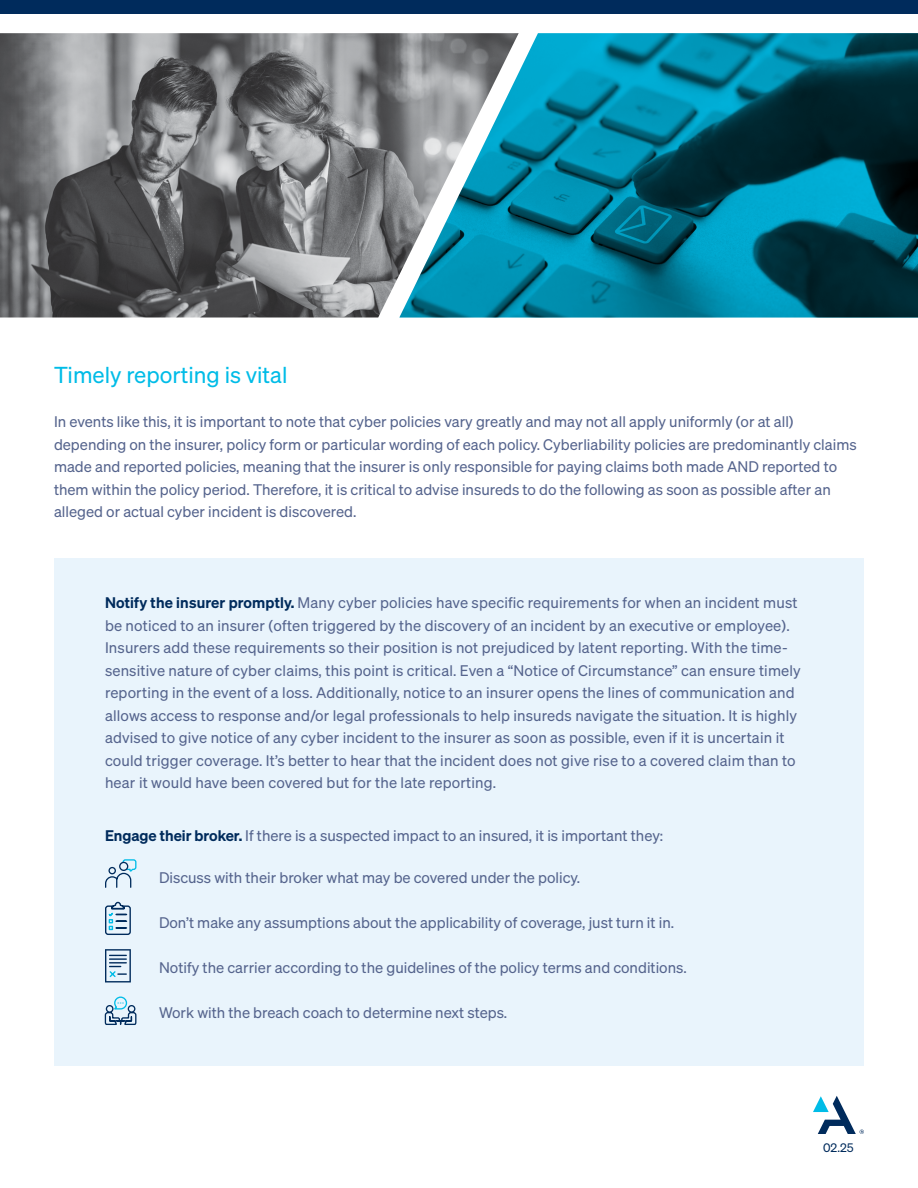
<style>
.page{position:relative;width:918px;height:1188px;background:#fff}
.page>*{position:absolute;margin:0;border:0;box-sizing:border-box;transform-origin:0 0}
.t1{font:22.5px "Sohne Buch";color:#00bce7}
.t2{font:15px/22.5px "Sohne Buch";color:#55648d}
.t3{font:12px "Sohne Buch";color:#002b5c}
.s1{font-family:"Sohne";font-weight:600;color:#002b5c}
</style>
<div class="page">
<svg style="left:813px;top:1096px;width:51px;height:38px"></svg>
<div style="left:0;top:0;width:918px;height:14px;background:#002b5c"></div>
<img style="left:0;top:33px;width:399px;height:285px">
<svg style="left:399px;top:33px;width:519px;height:285px;background:#18768c"></svg>
<div style="left:54px;top:558px;width:810px;height:508px;background:#e9f4fc"></div>
<svg style="left:105px;top:859px;width:31px;height:29px"></svg>
<svg style="left:105px;top:902px;width:26px;height:33px"></svg>
<svg style="left:105px;top:949px;width:26px;height:33px"></svg>
<svg style="left:105px;top:997px;width:31px;height:28px"></svg>
<h1 class="t1" style="left:54px;top:362px;width:235px">Timely reporting is vital</h1>
<p class="t2" style="left:54px;top:410px;width:804px">In events like this, it is important to note that cyber policies vary greatly and may not all apply uniformly (or at all) depending on the insurer, policy form or particular wording of each policy. Cyberliability policies are predominantly claims made and reported policies, meaning that the insurer is only responsible for paying claims both made AND reported to them within the policy period. Therefore, it is critical to advise insureds to do the following as soon as possible after an alleged or actual cyber incident is discovered.</p>
<p class="t2" style="left:105px;top:591px;width:697px"><span class="s1">Notify the insurer promptly.</span> Many cyber policies have specific requirements for when an incident must be noticed to an insurer (often triggered by the discovery of an incident by an executive or employee).<br>Insurers add these requirements so their position is not prejudiced by latent reporting. With the time&shy;sensitive nature of cyber claims, this point is critical. Even a “Notice of Circumstance” can ensure timely reporting in the event of a loss. Additionally, notice to an insurer opens the lines of communication and allows access to response and/or legal professionals to help insureds navigate the situation. It is highly advised to give notice of any cyber incident to the insurer as soon as possible, even if it is uncertain it could trigger coverage. It’s better to hear that the incident does not give rise to a covered claim than to hear it would have been covered but for the late reporting.</p>
<p class="t2" style="left:105px;top:824px;width:560px"><span class="s1">Engage their broker.</span> If there is a suspected impact to an insured, it is important they:</p>
<p class="t2" style="left:159px;top:866px;width:423px">Discuss with their broker what may be covered under the policy.</p>
<p class="t2" style="left:159px;top:911px;width:517px">Don’t make any assumptions about the applicability of coverage, just turn it in.</p>
<p class="t2" style="left:159px;top:956px;width:529px">Notify the carrier according to the guidelines of the policy terms and conditions.</p>
<p class="t2" style="left:159px;top:1001px;width:350px">Work with the breach coach to determine next steps.</p>
<p class="t3" style="left:823px;top:1140px;width:32px">02.25</p>
</div>
